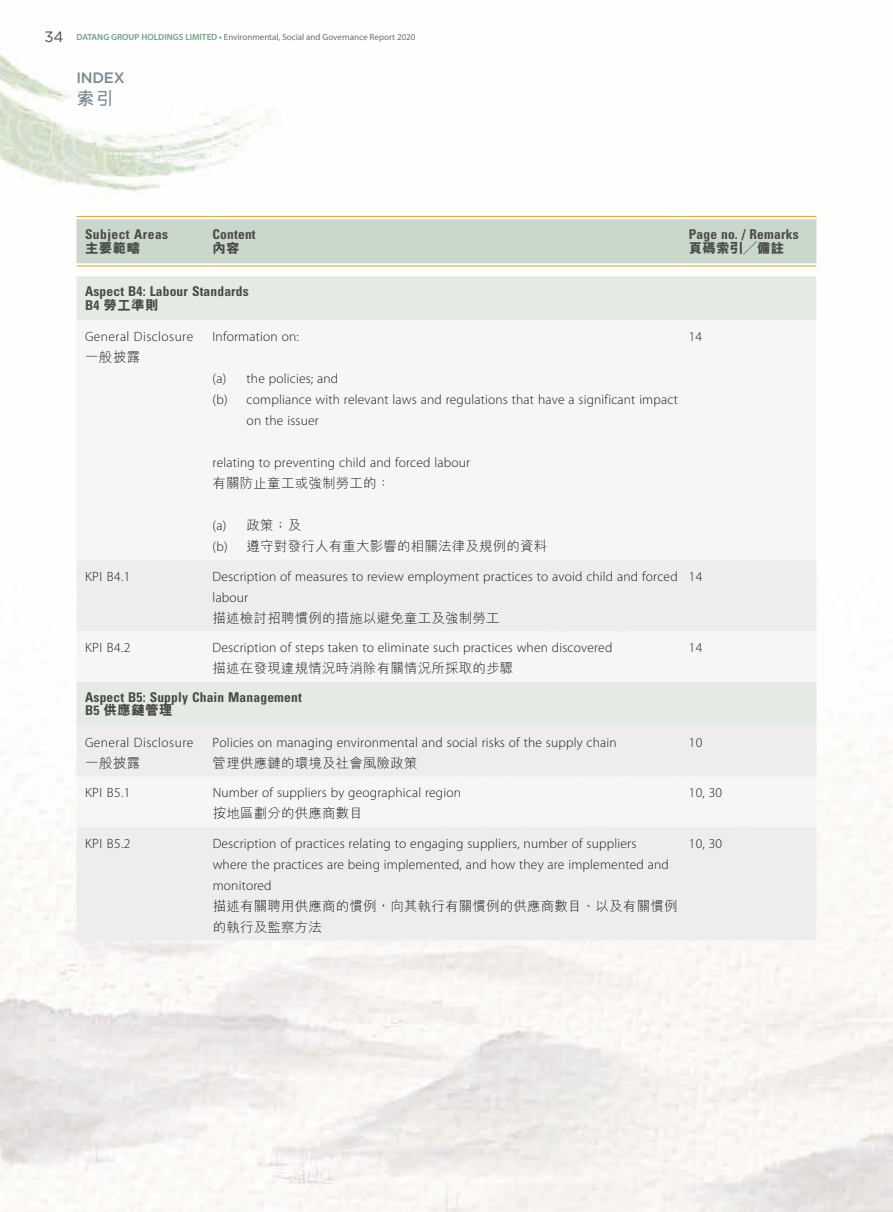
<style>
.page{position:relative;width:893px;height:1212px;background:#fff}
.page>*{position:absolute;margin:0;border:0;box-sizing:border-box;transform-origin:0 0}
.t1{font:700 18px "M Hei HK";color:#7a8890}
.t2{font:500 15px "Gotham";letter-spacing:-.02em;color:#7a8890}
.t3{font:300 13.5px/21px "Myriad Pro";letter-spacing:.015em;color:#1c1c1b}
.t4{font:300 13.5px/21px "M Hei HK";letter-spacing:.015em;color:#1c1c1b}
.t5{font:700 condensed 13.5px "Univers LT Std";letter-spacing:.015em;color:#4a4a49}
.t6{font:300 13.5px "Myriad Pro";letter-spacing:.035em;color:#1c1c1b}
.t7{font:800 13.5px "M Hei HK";letter-spacing:.035em;color:#4a4a49}
.t8{font:700 condensed 13.5px "Univers LT Std";letter-spacing:.035em;color:#4a4a49}
.t9{font:9px "Myriad Pro";color:#6f6f6f}
.s1{font-family:"Gotham";font-size:15px;color:#4a4a49}
.s2{font-weight:600;color:#6da281}
.s3{font-family:"M Sung HK";font-weight:300}
.s4{font-family:"Univers LT Std";font-weight:700;font-stretch:condensed}
.s5{font-family:"Myriad Pro"}
</style>
<div class="page">
<div style="left:77px;top:219px;width:739px;height:44px;background:#c9d8cb"></div>
<div style="left:77px;top:276px;width:739px;height:44px;background:#e4ebe5"></div>
<div style="left:77px;top:320px;width:739px;height:240px;background:#f6f6f6"></div>
<svg style="left:77px;top:560px;width:739px;height:380px;fill:#ededed"></svg>
<hr style="left:77px;top:216px;width:136px;height:1px;background:#d7ad44">
<hr style="left:213px;top:216px;width:467px;height:1px;background:#d7ad44">
<hr style="left:680px;top:216px;width:136px;height:1px;background:#d7ad44">
<hr style="left:77px;top:265px;width:136px;height:1px;background:#d7ad44">
<hr style="left:213px;top:265px;width:467px;height:1px;background:#d7ad44">
<hr style="left:680px;top:265px;width:136px;height:1px;background:#d7ad44">
<p class="t9" style="left:44px;top:32px;width:373px"><span class="s1">34</span> <span class="s2">DATANG GROUP HOLDINGS LIMITED •</span> Environmental, Social and Governance Report 2020</p>
<p class="t2" style="left:77px;top:68px;width:50px">INDEX</p>
<h1 class="t1" style="left:77px;top:86px;width:39px">索引</h1>
<p class="t8" style="left:85px;top:226px;width:85px">Subject Areas</p>
<p class="t7" style="left:85px;top:239px;width:57px">主要範疇</p>
<p class="t5" style="left:213px;top:226px;width:45px">Content</p>
<p class="t7" style="left:213px;top:239px;width:29px">內容</p>
<p class="t5" style="left:689px;top:226px;width:111px">Page no. / Remarks</p>
<p class="t7" style="left:689px;top:239px;width:97px">頁碼索引<span class="s3">╱</span>備註</p>
<p class="t5" style="left:85px;top:283px;width:165px">Aspect B4: Labour Standards</p>
<p class="t7" style="left:85px;top:296px;width:75px"><span class="s4">B4</span> 勞工準則</p>
<p class="t6" style="left:85px;top:329px;width:110px">General Disclosure</p>
<p class="t4" style="left:85px;top:346px;width:57px">一般披露</p>
<p class="t3" style="left:213px;top:326px;width:88px">Information on:</p>
<p class="t3" style="left:213px;top:368px;width:127px">(a) the policies; and</p>
<p class="t3" style="left:213px;top:389px;width:467px">(b) compliance with relevant laws and regulations that have a significant impact</p>
<p class="t3" style="left:247px;top:410px;width:74px">on the issuer</p>
<p class="t3" style="left:213px;top:452px;width:259px">relating to preventing child and forced labour</p>
<p class="t4" style="left:213px;top:472px;width:179px">有關防止童工或強制勞工的：</p>
<p class="t4" style="left:213px;top:514px;width:336px"><span class="s5">(a)</span> 政策；及<br><span class="s5">(b)</span> 遵守對發行人有重大影響的相關法律及規例的資料</p>
<p class="t3" style="left:85px;top:566px;width:47px">KPI B4.1</p>
<p class="t3" style="left:213px;top:566px;width:467px">Description of measures to review employment practices to avoid child and forced labour</p>
<p class="t4" style="left:213px;top:607px;width:289px">描述檢討招聘慣例的措施以避免童工及強制勞工</p>
<p class="t3" style="left:85px;top:638px;width:47px">KPI B4.2</p>
<p class="t3" style="left:213px;top:638px;width:401px">Description of steps taken to eliminate such practices when discovered</p>
<p class="t4" style="left:213px;top:657px;width:302px">描述在發現違規情況時消除有關情況所採取的步驟</p>
<p class="t5" style="left:85px;top:689px;width:218px">Aspect B5: Supply Chain Management</p>
<p class="t7" style="left:85px;top:701px;width:89px"><span class="s4">B5</span> 供應鏈管理</p>
<p class="t6" style="left:85px;top:735px;width:110px">General Disclosure</p>
<p class="t4" style="left:85px;top:752px;width:57px">一般披露</p>
<p class="t3" style="left:213px;top:732px;width:406px">Policies on managing environmental and social risks of the supply chain</p>
<p class="t4" style="left:213px;top:752px;width:206px">管理供應鏈的環境及社會風險政策</p>
<p class="t3" style="left:85px;top:783px;width:47px">KPI B5.1</p>
<p class="t3" style="left:213px;top:783px;width:250px">Number of suppliers by geographical region</p>
<p class="t4" style="left:213px;top:802px;width:152px">按地區劃分的供應商數目</p>
<p class="t3" style="left:85px;top:833px;width:47px">KPI B5.2</p>
<p class="t3" style="left:213px;top:833px;width:458px">Description of practices relating to engaging suppliers, number of suppliers where the practices are being implemented, and how they are implemented and monitored</p>
<p class="t4" style="left:213px;top:895px;width:466px">描述有關聘用供應商的慣例，向其執行有關慣例的供應商數目、以及有關慣例的執行及監察方法</p>
<p class="t3" style="left:689px;top:326px;width:15px">14</p>
<p class="t3" style="left:689px;top:566px;width:15px">14</p>
<p class="t3" style="left:689px;top:638px;width:15px">14</p>
<p class="t3" style="left:689px;top:732px;width:15px">10</p>
<p class="t3" style="left:689px;top:783px;width:35px">10, 30</p>
<p class="t3" style="left:689px;top:833px;width:35px">10, 30</p>
</div>
